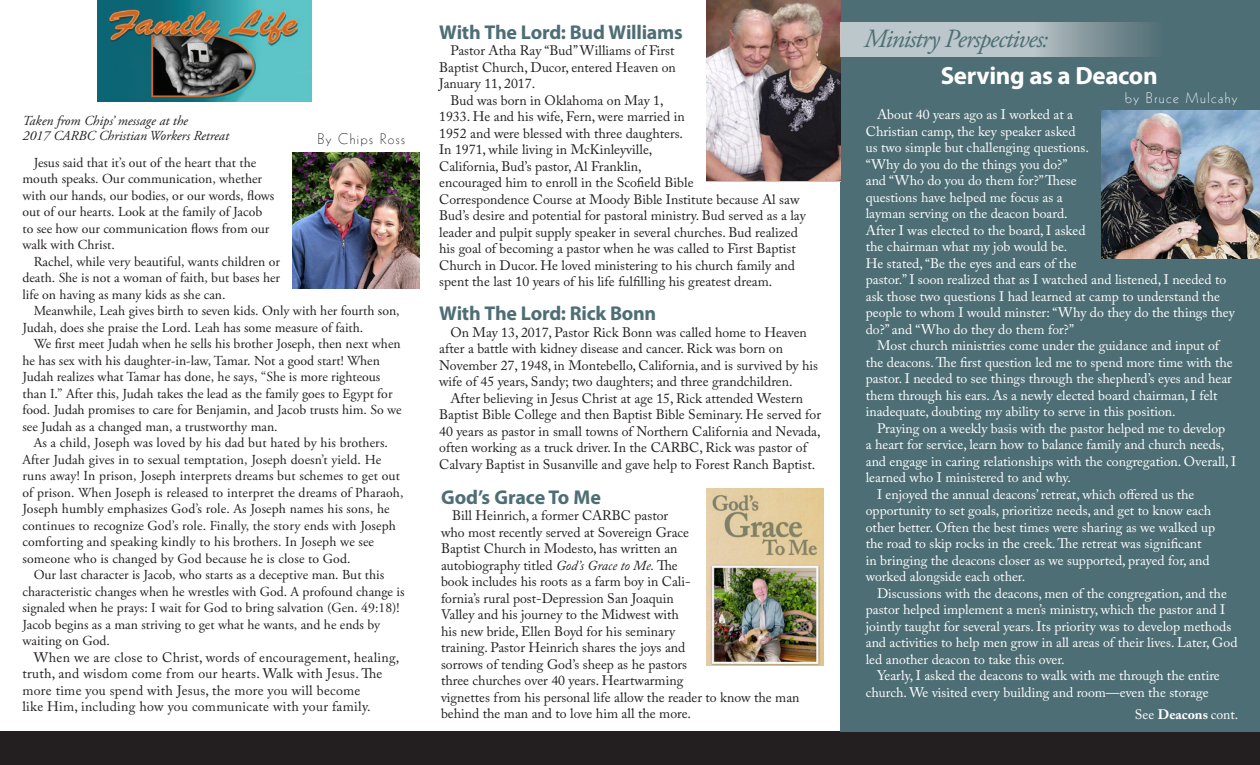
<style>
.page{position:relative;width:1260px;height:765px;background:#fff}
.page>*{position:absolute;margin:0;border:0;box-sizing:border-box;transform-origin:0 0}
.Title_of_Article{font:italic 26.25px "Adobe Garamond Pro";letter-spacing:-.04em;color:#4e6e75}
.Title_of_Article-2{font:700 25px "Myriad Pro";letter-spacing:-.015em;color:#fff}
.Title_of_Article-3{font:700 20px "Myriad Pro";letter-spacing:-.015em;color:#4e6e75}
.by_Author{font:300 15px "Kabel LT Std";letter-spacing:.095em;color:#fff}
.by_Author-2{font:300 15px "Kabel LT Std";letter-spacing:.095em;color:#231f20}
.t1{font:13.75px/16.5px "Adobe Caslon Pro";color:#fff}
.Title_of_Article-4{font:13.75px/16.5px "Adobe Caslon Pro";color:#231f20}
.t2{font:13.75px/16.5px "Adobe Garamond Pro";color:#231f20}
.Title_of_Article-5{font:13.75px/16.5px "Adobe Caslon Pro";letter-spacing:.02em;color:#231f20}
.t3{font:italic 13.75px/15px "Adobe Garamond Pro";color:#231f20}
.s1{font-style:italic}
.s2{font-weight:700}
</style>
<div class="page">
<div style="left:0;top:731px;width:1260px;height:34px;background:#231f20"></div>
<div style="left:840px;top:0;width:420px;height:731px;background:#4e6e75"></div>
<img style="left:707px;top:0;width:134px;height:180px">
<svg style="left:840px;top:22px;width:311px;height:34px;background:#a6b5b9"></svg>
<img style="left:97px;top:0;width:214px;height:102px">
<img style="left:1102px;top:111px;width:158px;height:148px">
<img style="left:292px;top:152px;width:128px;height:136px">
<img style="left:706px;top:489px;width:118px;height:177px">
<p class="t3" style="left:22px;top:113px;width:208px">Taken from Chips’ message at the<br>2017 CARBC Christian Workers Retreat</p>
<p class="by_Author-2" style="left:318px;top:131px;width:89px">By Chips Ross</p>
<p class="t2" style="left:22px;top:155px;width:253px;text-indent:11px">Jesus said that it’s out of the heart that the mouth speaks. Our communication, whether with our hands, our bodies, or our words, flows out of our hearts. Look at the family of Jacob to see how our communication flows from our walk with Christ.</p>
<p class="t2" style="left:22px;top:254px;width:259px;text-align:justify;text-indent:11px">Rachel, while very beautiful, wants children or death. She is not a woman of faith, but bases her life on having as many kids as she can.</p>
<p class="t2" style="left:22px;top:303px;width:379px;text-indent:11px">Meanwhile, Leah gives birth to seven kids. Only with her fourth son,<br>Judah, does she praise the Lord. Leah has some measure of faith.</p>
<p class="t2" style="left:22px;top:336px;width:381px;text-indent:11px">We first meet Judah when he sells his brother Joseph, then next when he has sex with his daughter-in-law, Tamar. Not a good start! When Judah realizes what Tamar has done, he says, “She is more righteous than I.” After this, Judah takes the lead as the family goes to Egypt for food. Judah promises to care for Benjamin, and Jacob trusts him. So we see Judah as a changed man, a trustworthy man.</p>
<p class="t2" style="left:22px;top:435px;width:383px;text-indent:11px">As a child, Joseph was loved by his dad but hated by his brothers.<br>After Judah gives in to sexual temptation, Joseph doesn’t yield. He runs away! In prison, Joseph interprets dreams but schemes to get out of prison. When Joseph is released to interpret the dreams of Pharaoh, Joseph humbly emphasizes God’s role. As Joseph names his sons, he continues to recognize God’s role. Finally, the story ends with Joseph comforting and speaking kindly to his brothers. In Joseph we see someone who is changed by God because he is close to God.</p>
<p class="t2" style="left:22px;top:567px;width:383px;text-indent:11px">Our last character is Jacob, who starts as a deceptive man. But this characteristic changes when he wrestles with God. A profound change is signaled when he prays: I wait for God to bring salvation (Gen. 49:18)!<br>Jacob begins as a man striving to get what he wants, and he ends by waiting on God.</p>
<p class="Title_of_Article-5" style="left:22px;top:649px;width:378px;text-indent:11px">When we are close to Christ, words of encouragement, healing, truth, and wisdom come from our hearts. Walk with Jesus. The more time you spend with Jesus, the more you will become<br>like Him, including how you communicate with your family.</p>
<p class="Title_of_Article-3" style="left:439px;top:21px;width:245px">With The Lord: Bud Williams</p>
<p class="Title_of_Article-4" style="left:439px;top:42px;width:238px;text-align:justify;text-indent:11px">Pastor Atha Ray “Bud” Williams of First Baptist Church, Ducor, entered Heaven on January 11, 2017.</p>
<p class="Title_of_Article-4" style="left:439px;top:92px;width:368px;text-indent:11px">Bud was born in Oklahoma on May 1,<br>1933. He and his wife, Fern, were married in<br>1952 and were blessed with three daughters.<br>In 1971, while living in McKinleyville,<br>California, Bud’s pastor, Al Franklin,<br>encouraged him to enroll in the Scofield Bible<br>Correspondence Course at Moody Bible Institute because Al saw Bud’s desire and potential for pastoral ministry. Bud served as a lay leader and pulpit supply speaker in several churches. Bud realized his goal of becoming a pastor when he was called to First Baptist Church in Ducor. He loved ministering to his church family and spent the last 10 years of his life fulfilling his greatest dream.</p>
<p class="Title_of_Article-3" style="left:439px;top:302px;width:219px">With The Lord: Rick Bonn</p>
<p class="Title_of_Article-4" style="left:439px;top:324px;width:380px;text-indent:11px">On May 13, 2017, Pastor Rick Bonn was called home to Heaven after a battle with kidney disease and cancer. Rick was born on November 27, 1948, in Montebello, California, and is survived by his wife of 45 years, Sandy; two daughters; and three grandchildren.</p>
<p class="Title_of_Article-4" style="left:439px;top:390px;width:383px;text-indent:11px">After believing in Jesus Christ at age 15, Rick attended Western Baptist Bible College and then Baptist Bible Seminary. He served for 40 years as pastor in small towns of Northern California and Nevada, often working as a truck driver. In the CARBC, Rick was pastor of Calvary Baptist in Susanville and gave help to Forest Ranch Baptist.</p>
<p class="Title_of_Article-3" style="left:441px;top:486px;width:161px">God’s Grace To Me</p>
<p class="Title_of_Article-4" style="left:441px;top:507px;width:360px;text-indent:11px">Bill Heinrich, a former CARBC pastor<br>who most recently served at Sovereign Grace<br>Baptist Church in Modesto, has written an<br>autobiography titled <span class="s1">God’s Grace to Me.</span> The<br>book includes his roots as a farm boy in Cali-<br>fornia’s rural post-Depression San Joaquin<br>Valley and his journey to the Midwest with<br>his new bride, Ellen Boyd for his seminary<br>training. Pastor Heinrich shares the joys and<br>sorrows of tending God’s sheep as he pastors<br>three churches over 40 years. Heartwarming<br>vignettes from his personal life allow the reader to know the man behind the man and to love him all the more.</p>
<p class="Title_of_Article" style="left:864px;top:23px;width:186px">Ministry Perspectives:</p>
<p class="Title_of_Article-2" style="left:941px;top:61px;width:218px">Serving as a Deacon</p>
<p class="by_Author" style="left:1125px;top:89px;width:114px">by Bruce Mulcahy</p>
<p class="t1" style="left:866px;top:106px;width:370px;text-indent:11px">About 40 years ago as I worked at a<br>Christian camp, the key speaker asked<br>us two simple but challenging questions.<br>“Why do you do the things you do?”<br>and “Who do you do them for?” These<br>questions have helped me focus as a<br>layman serving on the deacon board.<br>After I was elected to the board, I asked<br>the chairman what my job would be.<br>He stated, “Be the eyes and ears of the<br>pastor.” I soon realized that as I watched and listened, I needed to ask those two questions I had learned at camp to understand the people to whom I would minster: “Why do they do the things they do?” and “Who do they do them for?”</p>
<p class="t1" style="left:866px;top:337px;width:368px;text-indent:11px">Most church ministries come under the guidance and input of the deacons. The first question led me to spend more time with the pastor. I needed to see things through the shepherd’s eyes and hear them through his ears. As a newly elected board chairman, I felt inadequate, doubting my ability to serve in this position.</p>
<p class="t1" style="left:866px;top:420px;width:372px;text-indent:11px">Praying on a weekly basis with the pastor helped me to develop<br>a heart for service, learn how to balance family and church needs, and engage in caring relationships with the congregation. Overall, I learned who I ministered to and why.</p>
<p class="t1" style="left:866px;top:486px;width:351px;text-indent:11px">I enjoyed the annual deacons’ retreat, which offered us the opportunity to set goals, prioritize needs, and get to know each other better. Often the best times were sharing as we walked up the road to skip rocks in the creek. The retreat was significant in bringing the deacons closer as we supported, prayed for, and worked alongside each other.</p>
<p class="t1" style="left:866px;top:585px;width:373px;text-indent:11px">Discussions with the deacons, men of the congregation, and the pastor helped implement a men’s ministry, which the pastor and I jointly taught for several years. Its priority was to develop methods and activities to help men grow in all areas of their lives. Later, God led another deacon to take this over.</p>
<p class="t1" style="left:866px;top:667px;width:355px;text-indent:11px">Yearly, I asked the deacons to walk with me through the entire church. We visited every building and room—even the storage</p>
<p class="t1" style="left:1135px;top:706px;width:105px">See <span class="s2">Deacons</span> cont.</p>
</div>
